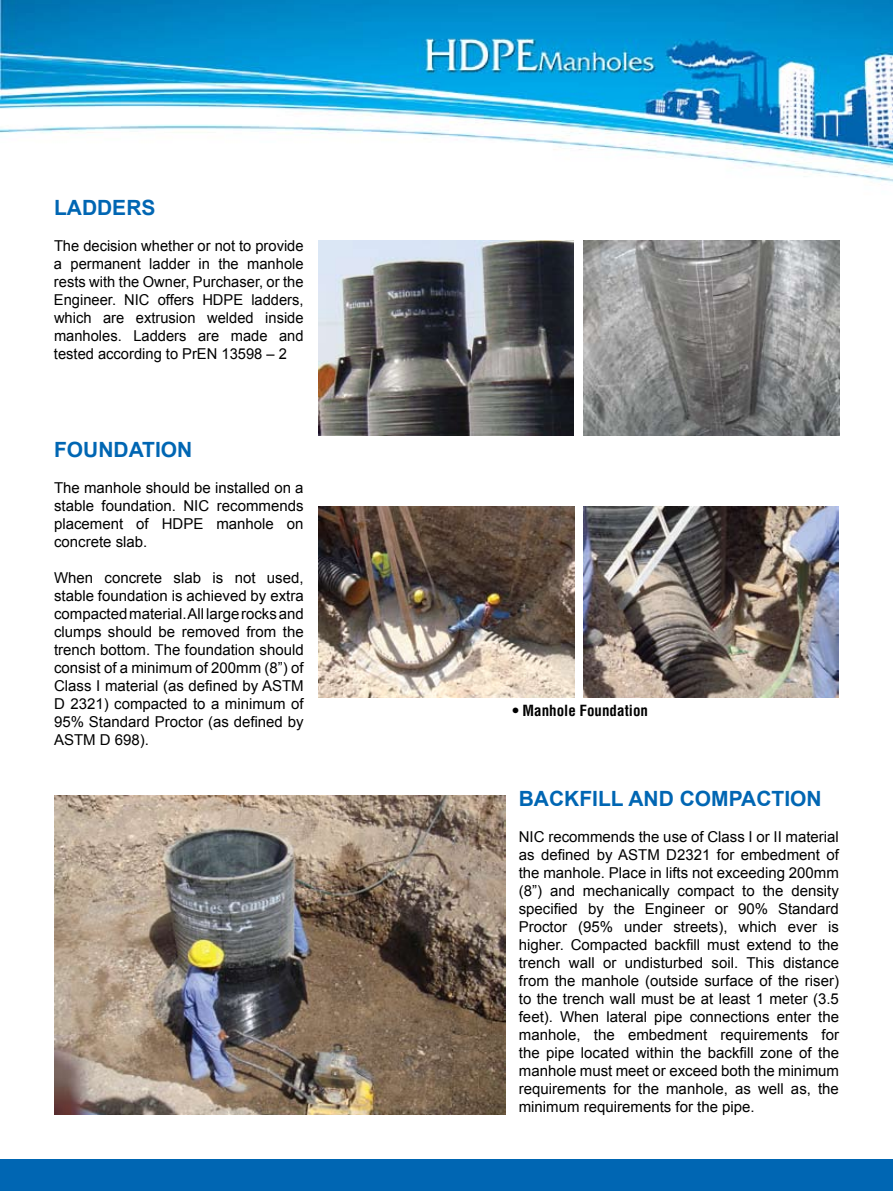
<style>
.page{position:relative;width:893px;height:1191px;background:#fff}
.page>*{position:absolute;margin:0;border:0;box-sizing:border-box;transform-origin:0 0}
.t1{font:700 21px "Arial";color:#0066b3}
.t2{font:15px/18px "Arial";color:#000;text-align:justify}
.t3{font:700 condensed 15px "Helvetica";color:#000}
</style>
<div class="page">
<img style="left:0;top:0;width:893px;height:1115px">
<img style="left:583px;top:240px;width:256px;height:196px">
<img style="left:319px;top:240px;width:254px;height:196px">
<img style="left:54px;top:795px;width:451px;height:319px">
<img style="left:319px;top:506px;width:255px;height:192px">
<img style="left:583px;top:506px;width:256px;height:191px">
<div style="left:0;top:1159px;width:893px;height:32px;background:#0066b3"></div>
<h1 class="t1" style="left:54px;top:194px;width:103px">LADDERS</h1>
<p class="t2" style="left:54px;top:237px;width:251px">The decision whether or not to provide a permanent ladder in the manhole rests with the Owner, Purchaser, or the Engineer. NIC offers HDPE ladders, which are extrusion welded inside manholes. Ladders are made and tested according to PrEN 13598 – 2</p>
<h1 class="t1" style="left:54px;top:435px;width:140px">FOUNDATION</h1>
<p class="t2" style="left:54px;top:478px;width:251px">The manhole should be installed on a stable foundation. NIC recommends placement of HDPE manhole on concrete slab.</p>
<p class="t2" style="left:54px;top:568px;width:251px">When concrete slab is not used, stable foundation is achieved by extra compactedmaterial. All largerocksand clumps should be removed from the trench bottom. The foundation should consist of a minimum of 200mm (8”) of Class I material (as defined by ASTM D 2321) compacted to a minimum of 95% Standard Proctor (as defined by ASTM D 698).</p>
<p class="t3" style="left:512px;top:701px;width:137px">• Manhole Foundation</p>
<h1 class="t1" style="left:519px;top:784px;width:304px">BACKFILL AND COMPACTION</h1>
<p class="t2" style="left:519px;top:827px;width:322px">NIC recommends the use of Class I or II material as defined by ASTM D2321 for embedment of the manhole. Place in lifts not exceeding 200mm (8”) and mechanically compact to the density specified by the Engineer or 90% Standard Proctor (95% under streets), which ever is higher. Compacted backfill must extend to the trench wall or undisturbed soil. This distance from the manhole (outside surface of the riser) to the trench wall must be at least 1 meter (3.5 feet). When lateral pipe connections enter the manhole, the embedment requirements for the pipe located within the backfill zone of the manhole must meet or exceed both the minimum requirements for the manhole, as well as, the minimum requirements for the pipe.</p>
</div>
